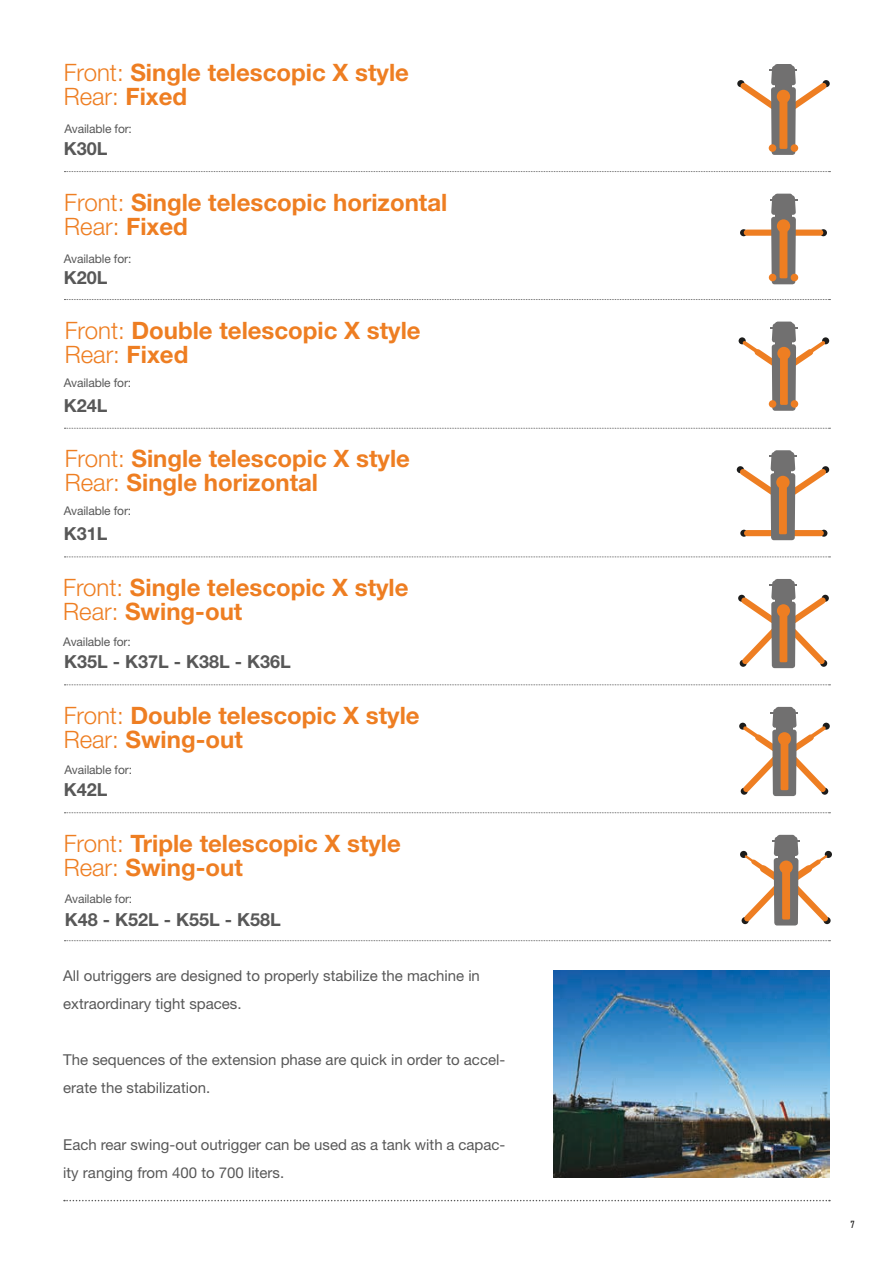
<style>
.page{position:relative;width:893px;height:1263px;background:#fff}
.page>*{position:absolute;margin:0;border:0;box-sizing:border-box;transform-origin:0 0}
.t1{font:700 24px/24px "Helvetica Neue LT Std";color:#ee7e22}
.t2{font:700 18px "Helvetica Neue LT Std";color:#585858}
.t3{font:15px/28.2px "Helvetica Neue LT Std";color:#585858}
.t4{font:12px "Helvetica Neue LT Std";letter-spacing:-.01em;color:#585858}
.t5{font:condensed 10.5px "DIN2014";color:#1c1c1b}
.s1{font-weight:300}
</style>
<div class="page">
<img style="left:554px;top:970px;width:275px;height:208px">
<svg style="left:64px;top:1200px;width:766px;height:1px"></svg>
<svg style="left:737px;top:64px;width:93px;height:91px"></svg>
<div style="left:775px;top:82px;width:17px;height:8px;background:#717070"></div>
<div style="left:779px;top:92px;width:8px;height:57px;background:#ee7e22"></div>
<div style="left:777px;top:90px;width:13px;height:13px;background:#ee7e22;border-radius:50%"></div>
<svg style="left:64px;top:171px;width:766px;height:1px"></svg>
<svg style="left:820px;top:229px;width:7px;height:7px"></svg>
<svg style="left:740px;top:229px;width:7px;height:7px"></svg>
<div style="left:747px;top:230px;width:73px;height:6px;background:#ee7e22"></div>
<div style="left:791px;top:274px;width:7px;height:7px;background:#ee7e22;border-radius:50%"></div>
<svg style="left:769px;top:194px;width:28px;height:90px"></svg>
<div style="left:775px;top:212px;width:17px;height:7px;background:#717070"></div>
<div style="left:779px;top:221px;width:8px;height:57px;background:#ee7e22;border-radius:2px"></div>
<div style="left:777px;top:219px;width:13px;height:14px;background:#ee7e22;border-radius:50%"></div>
<svg style="left:64px;top:299px;width:766px;height:1px"></svg>
<svg style="left:64px;top:428px;width:766px;height:1px"></svg>
<svg style="left:736px;top:450px;width:94px;height:90px"></svg>
<div style="left:774px;top:468px;width:17px;height:8px;background:#717070"></div>
<div style="left:779px;top:478px;width:8px;height:56px;background:#ee7e22"></div>
<div style="left:776px;top:476px;width:14px;height:13px;background:#ee7e22;border-radius:50%"></div>
<svg style="left:64px;top:556px;width:766px;height:1px"></svg>
<svg style="left:738px;top:579px;width:91px;height:90px"></svg>
<hr style="left:770px;top:584px;width:27px;height:2px;background:#717070">
<div style="left:775px;top:597px;width:17px;height:7px;background:#717070"></div>
<div style="left:776px;top:603px;width:14px;height:62px;border:8px solid #717070;border-radius:2px"></div>
<div style="left:774px;top:601px;width:19px;height:19px;border:8px solid #717070;border-radius:50%"></div>
<div style="left:779px;top:606px;width:8px;height:56px;background:#ee7e22"></div>
<div style="left:777px;top:604px;width:13px;height:13px;background:#ee7e22;border-radius:50%"></div>
<svg style="left:64px;top:684px;width:766px;height:1px"></svg>
<svg style="left:739px;top:707px;width:91px;height:90px"></svg>
<div style="left:776px;top:725px;width:17px;height:7px;background:#717070"></div>
<div style="left:777px;top:731px;width:14px;height:62px;border:8px solid #717070;border-radius:2px"></div>
<div style="left:775px;top:729px;width:19px;height:19px;border:8px solid #717070;border-radius:50%"></div>
<div style="left:781px;top:734px;width:7px;height:56px;background:#ee7e22"></div>
<div style="left:778px;top:732px;width:13px;height:13px;background:#ee7e22;border-radius:50%"></div>
<svg style="left:64px;top:812px;width:766px;height:1px"></svg>
<svg style="left:740px;top:835px;width:92px;height:91px"></svg>
<hr style="left:772px;top:840px;width:28px;height:2px;background:#717070">
<div style="left:778px;top:853px;width:16px;height:7px;background:#717070"></div>
<div style="left:779px;top:859px;width:14px;height:64px;border:8px solid #717070;border-radius:2px"></div>
<div style="left:776px;top:857px;width:20px;height:20px;border:8px solid #717070;border-radius:50%"></div>
<div style="left:782px;top:862px;width:8px;height:57px;background:#ee7e22;border-radius:2px"></div>
<div style="left:779px;top:860px;width:14px;height:14px;background:#ee7e22;border-radius:50%"></div>
<svg style="left:64px;top:940px;width:766px;height:1px"></svg>
<svg style="left:739px;top:322px;width:90px;height:89px"></svg>
<div style="left:776px;top:339px;width:16px;height:8px;background:#717070"></div>
<div style="left:777px;top:346px;width:14px;height:62px;border:8px solid #717070;border-radius:2px"></div>
<div style="left:774px;top:344px;width:19px;height:19px;border:8px solid #717070;border-radius:50%"></div>
<div style="left:780px;top:349px;width:8px;height:56px;background:#ee7e22"></div>
<div style="left:777px;top:347px;width:13px;height:13px;background:#ee7e22;border-radius:50%"></div>
<div style="left:769px;top:400px;width:7px;height:8px;background:#ee7e22;border-radius:50%"></div>
<div style="left:791px;top:400px;width:7px;height:8px;background:#ee7e22;border-radius:50%"></div>
<p class="t1" style="left:64px;top:60px;width:347px"><span class="s1">Front:</span> Single telescopic X style<br><span class="s1">Rear:</span> Fixed</p>
<p class="t4" style="left:64px;top:122px;width:69px">Available for:</p>
<p class="t2" style="left:64px;top:137px;width:45px">K30L</p>
<p class="t1" style="left:64px;top:190px;width:385px"><span class="s1">Front:</span> Single telescopic horizontal<br><span class="s1">Rear:</span> Fixed</p>
<p class="t2" style="left:64px;top:267px;width:45px">K20L</p>
<p class="t4" style="left:64px;top:251px;width:69px">Available for:</p>
<p class="t1" style="left:65px;top:318px;width:357px"><span class="s1">Front:</span> Double telescopic X style<br><span class="s1">Rear:</span> Fixed</p>
<p class="t2" style="left:64px;top:394px;width:45px">K24L</p>
<p class="t4" style="left:64px;top:375px;width:69px">Available for:</p>
<p class="t1" style="left:65px;top:446px;width:347px"><span class="s1">Front:</span> Single telescopic X style<br><span class="s1">Rear:</span> Single horizontal</p>
<p class="t2" style="left:64px;top:523px;width:45px">K31L</p>
<p class="t4" style="left:64px;top:504px;width:69px">Available for:</p>
<p class="t1" style="left:63px;top:575px;width:347px"><span class="s1">Front:</span> Single telescopic X style<br><span class="s1">Rear:</span> Swing-out</p>
<p class="t2" style="left:64px;top:651px;width:228px">K35L - K37L - K38L - K36L</p>
<p class="t4" style="left:63px;top:634px;width:69px">Available for:</p>
<p class="t1" style="left:64px;top:703px;width:357px"><span class="s1">Front:</span> Double telescopic X style<br><span class="s1">Rear:</span> Swing-out</p>
<p class="t2" style="left:64px;top:778px;width:45px">K42L</p>
<p class="t4" style="left:64px;top:762px;width:69px">Available for:</p>
<p class="t1" style="left:64px;top:831px;width:339px"><span class="s1">Front:</span> Triple telescopic X style<br><span class="s1">Rear:</span> Swing-out</p>
<p class="t2" style="left:65px;top:908px;width:218px">K48 - K52L - K55L - K58L</p>
<p class="t4" style="left:65px;top:891px;width:69px">Available for:</p>
<p class="t3" style="left:63px;top:961px;width:418px">All outriggers are designed to properly stabilize the machine in extraordinary tight spaces.</p>
<p class="t3" style="left:63px;top:1046px;width:443px">The sequences of the extension phase are quick in order to accel&shy;erate the stabilization.</p>
<p class="t3" style="left:63px;top:1130px;width:444px">Each rear swing-out outrigger can be used as a tank with a capac&shy;ity ranging from 400 to 700 liters.</p>
<p class="t5" style="left:850px;top:1217px;width:6px">7</p>
</div>
